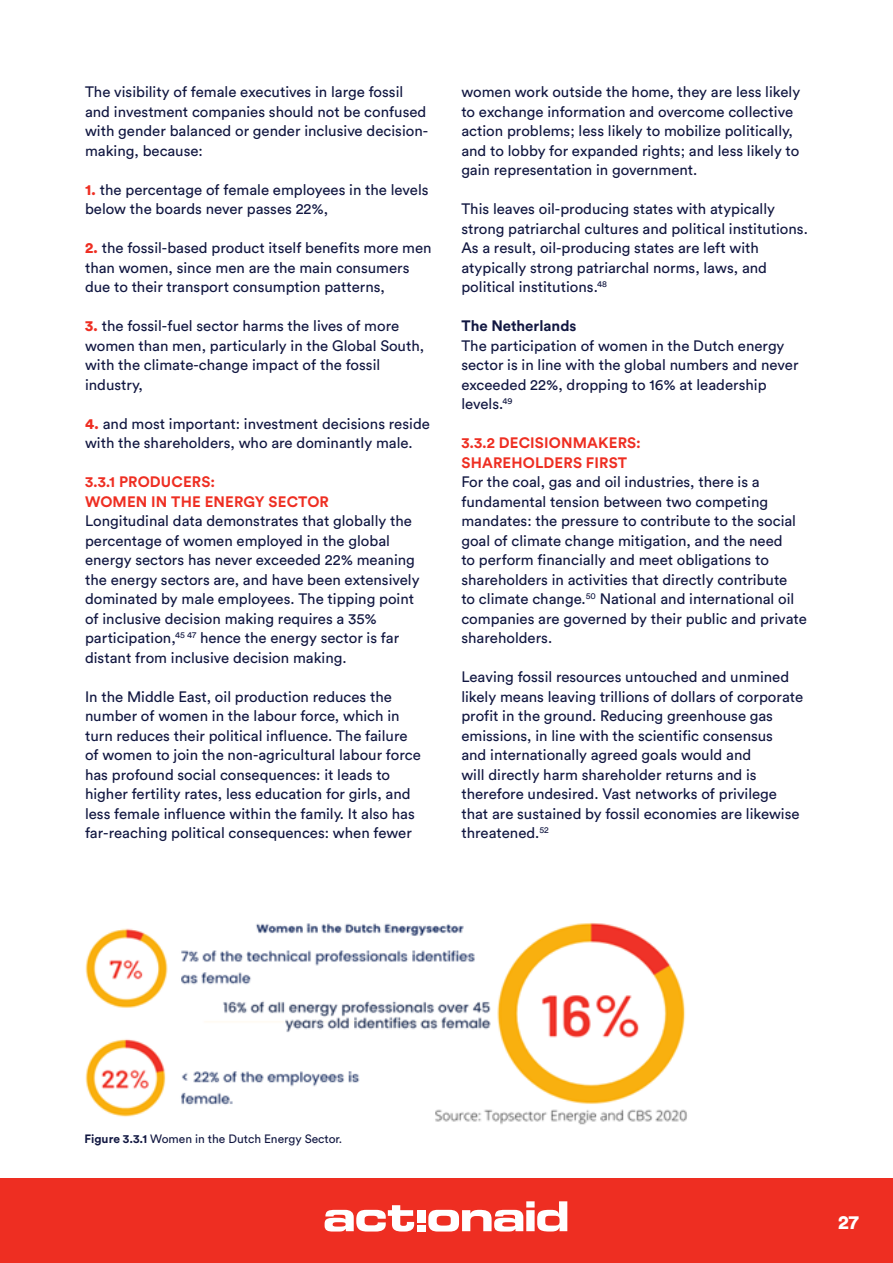
<style>
.page{position:relative;width:893px;height:1263px;background:#fff}
.page>*{position:absolute;margin:0;border:0;box-sizing:border-box;transform-origin:0 0}
.t1{font:900 19.5px "Circular Std";color:#fff}
.t2{font:15px/19.5px "Circular Std";color:#111741}
.t3{font:700 15px "Circular Std";letter-spacing:.01em;color:#ee2e22}
.t4{font:700 15px "Circular Std";color:#111741}
.t5{font:12px "Circular Std";color:#111741}
.s1{font-weight:900;color:#ee2e22}
.s2{font-weight:700}
</style>
<div class="page">
<div style="left:0;top:1178px;width:893px;height:85px;background:#ee2e22"></div>
<svg style="left:325px;top:1205px;width:89px;height:26px"></svg>
<svg style="left:428px;top:1201px;width:139px;height:30px"></svg>
<div style="left:417px;top:1210px;width:8px;height:12px;background:#fff"></div>
<div style="left:417px;top:1225px;width:8px;height:6px;background:#fff"></div>
<img style="left:85px;top:922px;width:602px;height:203px">
<p class="t2" style="left:85px;top:82px;width:345px">The visibility of female executives in large fossil and investment companies should not be confused with gender balanced or gender inclusive decision&shy;making, because:</p>
<p class="t2" style="left:85px;top:179px;width:345px"><span class="s1">1.</span> the percentage of female employees in the levels below the boards never passes 22%,</p>
<p class="t2" style="left:85px;top:238px;width:348px"><span class="s1">2.</span> the fossil-based product itself benefits more men than women, since men are the main consumers due to their transport consumption patterns,</p>
<p class="t2" style="left:85px;top:316px;width:341px"><span class="s1">3.</span> the fossil-fuel sector harms the lives of more women than men, particularly in the Global South, with the climate-change impact of the fossil industry,</p>
<p class="t2" style="left:85px;top:413px;width:346px"><span class="s1">4.</span> and most important: investment decisions reside with the shareholders, who are dominantly male.</p>
<p class="t3" style="left:85px;top:472px;width:132px">3.3.1 PRODUCERS:</p>
<p class="t3" style="left:85px;top:492px;width:245px">WOMEN IN THE ENERGY SECTOR</p>
<p class="t2" style="left:85px;top:511px;width:336px">Longitudinal data demonstrates that globally the percentage of women employed in the global energy sectors has never exceeded 22% meaning the energy sectors are, and have been extensively dominated by male employees. The tipping point of inclusive decision making requires a 35% participation,<sup>45</sup> <sup>47</sup> hence the energy sector is far distant from inclusive decision making.</p>
<p class="t2" style="left:85px;top:686px;width:337px">In the Middle East, oil production reduces the number of women in the labour force, which in turn reduces their political influence. The failure of women to join the non-agricultural labour force has profound social consequences: it leads to higher fertility rates, less education for girls, and less female influence within the family. It also has far-reaching political consequences: when fewer</p>
<p class="t2" style="left:461px;top:82px;width:340px">women work outside the home, they are less likely to exchange information and overcome collective action problems; less likely to mobilize politically, and to lobby for expanded rights; and less likely to gain representation in government.</p>
<p class="t2" style="left:461px;top:199px;width:348px">This leaves oil-producing states with atypically strong patriarchal cultures and political institutions.<br>As a result, oil-producing states are left with atypically strong patriarchal norms, laws, and political institutions.<sup>48</sup></p>
<p class="t4" style="left:461px;top:316px;width:117px">The Netherlands</p>
<p class="t2" style="left:461px;top:335px;width:339px">The participation of women in the Dutch energy sector is in line with the global numbers and never exceeded 22%, dropping to 16% at leadership levels.<sup>49</sup></p>
<p class="t3" style="left:461px;top:433px;width:181px">3.3.2 DECISIONMAKERS:</p>
<p class="t3" style="left:461px;top:453px;width:167px">SHAREHOLDERS FIRST</p>
<p class="t2" style="left:461px;top:472px;width:347px">For the coal, gas and oil industries, there is a fundamental tension between two competing mandates: the pressure to contribute to the social goal of climate change mitigation, and the need<br>to perform financially and meet obligations to shareholders in activities that directly contribute<br>to climate change.<sup>50</sup> National and international oil companies are governed by their public and private shareholders.</p>
<p class="t2" style="left:461px;top:667px;width:343px">Leaving fossil resources untouched and unmined likely means leaving trillions of dollars of corporate profit in the ground. Reducing greenhouse gas emissions, in line with the scientific consensus<br>and internationally agreed goals would and<br>will directly harm shareholder returns and is therefore undesired. Vast networks of privilege that are sustained by fossil economies are likewise threatened.<sup>52</sup></p>
<p class="t5" style="left:85px;top:1131px;width:259px"><span class="s2">Figure 3.3.1</span> Women in the Dutch Energy Sector.</p>
<h1 class="t1" style="left:838px;top:1209px;width:22px">27</h1>
</div>
